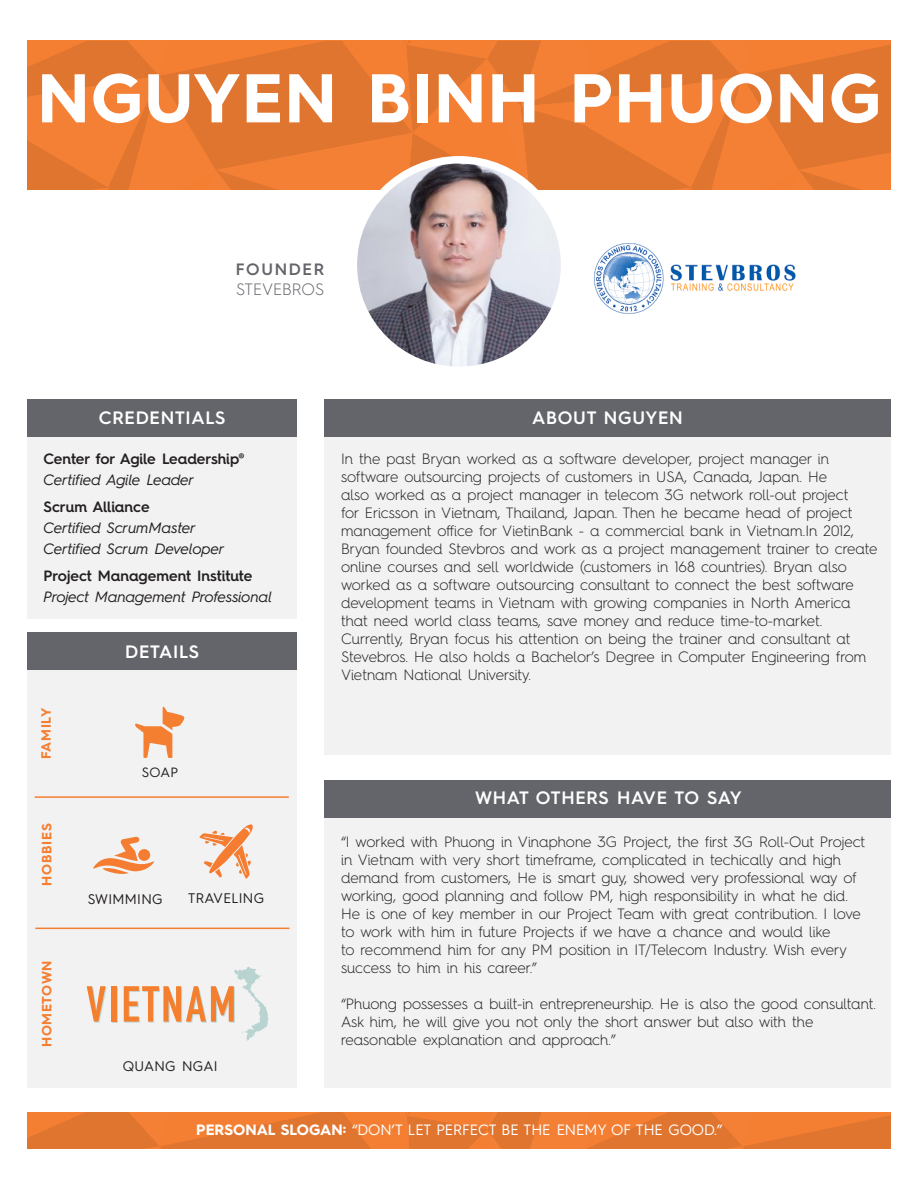
<style>
.page{position:relative;width:918px;height:1188px;background:#fff}
.page>*{position:absolute;margin:0;border:0;box-sizing:border-box;transform-origin:0 0}
.t1{font:700 69px "Hurme Geometric Sans 4";letter-spacing:.02em;color:#fff}
.t2{font:600 18px "Hurme Geometric Sans 4";letter-spacing:.04em;color:#fff}
.t3{font:300 16.5px "Hurme Geometric Sans 4";color:#64656a}
.t4{font:600 16.5px "Hurme Geometric Sans 4";letter-spacing:.1em;color:#64656a}
.t5{font:300 15px/18px "Hurme Geometric Sans 4";color:#231f20}
.t6{font:600 15px/21px "Hurme Geometric Sans 4";color:#231f20}
.t7{font:italic 15px "Hurme Geometric Sans 4";color:#231f20}
.t8{font:15px "Hurme Geometric Sans 4";color:#fff}
.t9{font:13.95px "Hurme Geometric Sans 4";letter-spacing:.025em;color:#231f20}
.t10{font:700 13.5px "Hurme Geometric Sans 4";letter-spacing:.05em;color:#f47f31}
.t11{font:13.5px "Hurme Geometric Sans 4";color:#231f20}
.s1{font-weight:400;font-style:italic}
.s2{font-weight:700}
</style>
<div class="page">
<div style="left:27px;top:670px;width:270px;height:418px;background:#f2f2f3"></div>
<div style="left:324px;top:437px;width:567px;height:318px;background:#f2f2f3"></div>
<svg style="left:27px;top:1112px;width:864px;height:37px;background:#e87931"></svg>
<svg style="left:27px;top:41px;width:864px;height:149px;background:#e97a31"></svg>
<div style="left:27px;top:437px;width:269px;height:182px;background:#f2f2f3"></div>
<div style="left:27px;top:400px;width:270px;height:37px;background:#64656a"></div>
<div style="left:324px;top:400px;width:567px;height:37px;background:#64656a"></div>
<div style="left:350px;top:156px;width:218px;height:218px;background:#fff;border-radius:50%"></div>
<div style="left:27px;top:632px;width:270px;height:38px;background:#64656a"></div>
<img style="left:594px;top:244px;width:202px;height:69px">
<hr style="left:35px;top:928px;width:254px;height:1px;background:#f47f31">
<hr style="left:35px;top:796px;width:254px;height:2px;background:#f47f31">
<div style="left:324px;top:817px;width:567px;height:271px;background:#f2f2f3"></div>
<div style="left:324px;top:780px;width:567px;height:37px;background:#64656a"></div>
<img style="left:357px;top:164px;width:204px;height:203px;border-radius:102px">
<svg style="left:93px;top:836px;width:61px;height:38px"></svg>
<svg style="left:135px;top:706px;width:50px;height:52px"></svg>
<svg style="left:199px;top:824px;width:54px;height:55px"></svg>
<svg style="left:87px;top:986px;width:30px;height:37px"></svg>
<div style="left:111px;top:986px;width:5px;height:36px;background:#f47f2f"></div>
<svg style="left:124px;top:967px;width:145px;height:74px"></svg>
<p class="t1" style="left:37px;top:50px;width:845px">NGUYEN BINH PHUONG</p>
<p class="t4" style="left:236px;top:258px;width:90px">FOUNDER</p>
<p class="t3" style="left:236px;top:278px;width:90px">STEVEBROS</p>
<p class="t2" style="left:99px;top:405px;width:128px">CREDENTIALS</p>
<p class="t6" style="left:44px;top:448px;width:203px">Center for Agile Leadership®<br><span class="s1">Certified Agile Leader</span></p>
<p class="t6" style="left:44px;top:496px;width:108px">Scrum Alliance</p>
<p class="t7" style="left:44px;top:517px;width:154px">Certified ScrumMaster</p>
<p class="t7" style="left:44px;top:538px;width:182px">Certified Scrum Developer</p>
<p class="t6" style="left:44px;top:565px;width:210px">Project Management Institute</p>
<p class="t7" style="left:44px;top:586px;width:230px">Project Management Professional</p>
<p class="t10" style="left:36px;top:759px;width:52px;rotate:-90deg">FAMILY</p>
<p class="t10" style="left:37px;top:886px;width:64px;rotate:-90deg">HOBBIES</p>
<p class="t10" style="left:37px;top:1047px;width:88px;rotate:-90deg">HOMETOWN</p>
<p class="t2" style="left:125px;top:639px;width:75px">DETAILS</p>
<p class="t11" style="left:142px;top:763px;width:38px">SOAP</p>
<p class="t9" style="left:88px;top:889px;width:76px">SWIMMING</p>
<p class="t9" style="left:188px;top:888px;width:77px">TRAVELING</p>
<p class="t9" style="left:123px;top:1057px;width:96px">QUANG NGAI</p>
<p class="t2" style="left:532px;top:405px;width:152px">ABOUT NGUYEN</p>
<p class="t5" style="left:341px;top:449px;width:538px">In the past Bryan worked as a software developer, project manager in software outsourcing projects of customers in USA, Canada, Japan. He<br>also worked as a project manager in telecom 3G network roll-out project<br>for Ericsson in Vietnam, Thailand, Japan. Then he became head of project management office for VietinBank - a commercial bank in Vietnam.In 2012, Bryan founded Stevbros and work as a project management trainer to create online courses and sell worldwide (customers in 168 countries). Bryan also worked as a software outsourcing consultant to connect the best software development teams in Vietnam with growing companies in North America that need world class teams, save money and reduce time-to-market.<br>Currently, Bryan focus his attention on being the trainer and consultant at Stevebros. He also holds a Bachelor’s Degree in Computer Engineering from Vietnam National University.</p>
<p class="t2" style="left:475px;top:785px;width:268px">WHAT OTHERS HAVE TO SAY</p>
<p class="t5" style="left:341px;top:832px;width:526px">“I worked with Phuong in Vinaphone 3G Project, the first 3G Roll-Out Project in Vietnam with very short timeframe, complicated in techically and high demand from customers, He is smart guy, showed very professional way of working, good planning and follow PM, high responsibility in what he did.<br>He is one of key member in our Project Team with great contribution. I love to work with him in future Projects if we have a chance and would like<br>to recommend him for any PM position in IT/Telecom Industry. Wish every success to him in his career.”</p>
<p class="t5" style="left:341px;top:994px;width:537px">“Phuong possesses a built-in entrepreneurship. He is also the good consultant.<br>Ask him, he will give you not only the short answer but also with the reasonable explanation and approach.”</p>
<p class="t8" style="left:196px;top:1119px;width:528px"><span class="s2">PERSONAL SLOGAN:</span> “DON’T LET PERFECT BE THE ENEMY OF THE GOOD.”</p>
</div>
